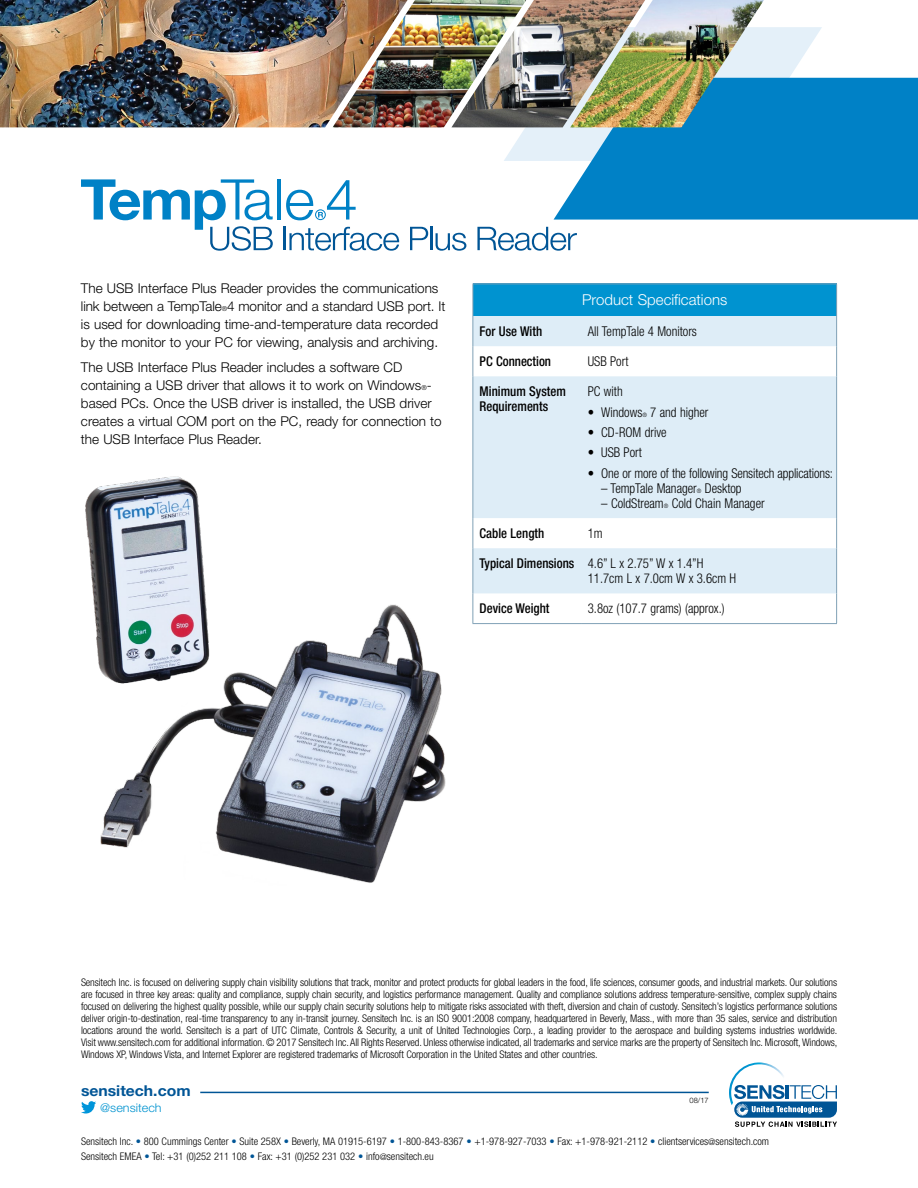
<style>
.page{position:relative;width:918px;height:1188px;background:#fff}
.page>*{position:absolute;margin:0;border:0;box-sizing:border-box;transform-origin:0 0}
.Chart_Main_Title_new{font:300 15px "Helvetica Neue LT Std";color:#fff}
.t1{font:700 15px "Helvetica Neue LT Std";color:#005596;scale:1.05 1}
.Body_Copy_new{font:300 13.5px/18px "Helvetica Neue LT Std";color:#000}
.Chart_Data_new{font:300 condensed 13.5px/15px "Helvetica Neue LT Std";color:#000;scale:.95 1}
.Chart_Side_Column_He{font:500 condensed 13.5px/15px "Helvetica Neue LT Std";color:#000;scale:.95 1}
.t2{font:300 12px "Helvetica Neue LT Std";color:#0093d0;scale:1.05 1}
.Boilerplate_New{font:300 condensed 10.5px/12px "Helvetica Neue LT Std";color:#000;text-align:justify}
.t3{font:300 7.5px "Helvetica Neue LT Std";color:#000}
.t4{font:300 condensed 6px "Helvetica Neue LT Std";color:#000;scale:.95 1}
.s1{font-size:6.75px}
.s2{color:#005596}
.s3{font-size:9px}
</style>
<div class="page">
<svg style="left:504px;top:27px;width:318px;height:134px"></svg>
<svg style="left:554px;top:78px;width:364px;height:142px;background:#1089c9"></svg>
<img style="left:0;top:0;width:333px;height:127px">
<img style="left:333px;top:0;width:118px;height:127px">
<img style="left:451px;top:0;width:119px;height:127px">
<img style="left:570px;top:0;width:203px;height:127px">
<hr style="left:277px;top:179px;width:4px;height:41px;background:#0081c6">
<svg style="left:81px;top:179px;width:192px;height:72px"></svg>
<hr style="left:283px;top:227px;width:3px;height:23px;background:#005596">
<svg style="left:289px;top:227px;width:110px;height:24px"></svg>
<svg style="left:410px;top:227px;width:18px;height:23px"></svg>
<hr style="left:430px;top:227px;width:2px;height:23px;background:#005596">
<svg style="left:436px;top:233px;width:30px;height:18px"></svg>
<svg style="left:477px;top:227px;width:100px;height:24px"></svg>
<svg style="left:286px;top:180px;width:70px;height:40px"></svg>
<svg style="left:734px;top:1085px;width:103px;height:42px"></svg>
<img style="left:729px;top:1062px;width:59px;height:43px">
<hr style="left:200px;top:1092px;width:509px;height:1px;background:#005596">
<svg style="left:81px;top:1101px;width:15px;height:13px"></svg>
<img style="left:100px;top:593px;width:406px;height:290px">
<div style="left:473px;top:284px;width:364px;height:32px;background:#0093d0"></div>
<svg style="left:473px;top:316px;width:363px;height:277px;fill:#deedf7"></svg>
<hr style="left:472px;top:284px;width:1px;height:32px;background:#80a1b6">
<hr style="left:472px;top:284px;width:109px;height:1px;background:#80a1b6">
<hr style="left:581px;top:284px;width:256px;height:1px;background:#80a1b6">
<hr style="left:836px;top:284px;width:1px;height:32px;background:#80a1b6">
<hr style="left:472px;top:316px;width:1px;height:30px;background:#80a1b6">
<hr style="left:472px;top:346px;width:1px;height:30px;background:#80a1b6">
<hr style="left:472px;top:376px;width:1px;height:142px;background:#80a1b6">
<hr style="left:472px;top:518px;width:1px;height:30px;background:#80a1b6">
<hr style="left:472px;top:548px;width:1px;height:45px;background:#80a1b6">
<hr style="left:836px;top:316px;width:1px;height:30px;background:#80a1b6">
<hr style="left:836px;top:346px;width:1px;height:30px;background:#80a1b6">
<hr style="left:836px;top:376px;width:1px;height:142px;background:#80a1b6">
<hr style="left:836px;top:518px;width:1px;height:30px;background:#80a1b6">
<hr style="left:836px;top:548px;width:1px;height:45px;background:#80a1b6">
<hr style="left:472px;top:593px;width:1px;height:30px;background:#80a1b6">
<hr style="left:472px;top:623px;width:109px;height:1px;background:#80a1b6">
<hr style="left:836px;top:593px;width:1px;height:30px;background:#80a1b6">
<hr style="left:581px;top:623px;width:256px;height:1px;background:#80a1b6">
<img style="left:85px;top:476px;width:143px;height:231px">
<p class="Body_Copy_new" style="left:81px;top:279px;width:366px">The USB Interface Plus Reader provides the communications link between a TempTale<span class="s1">®</span>4 monitor and a standard USB port. It is used for downloading time-and-temperature data recorded by the monitor to your PC for viewing, analysis and archiving.</p>
<p class="Body_Copy_new" style="left:81px;top:358px;width:362px">The USB Interface Plus Reader includes a software CD containing a USB driver that allows it to work on Windows<span class="s1">®</span>- based PCs. Once the USB driver is installed, the USB driver creates a virtual COM port on the PC, ready for connection to the USB Interface Plus Reader.</p>
<p class="Chart_Main_Title_new" style="left:582px;top:291px;width:147px">Product Specifications</p>
<p class="Chart_Side_Column_He" style="left:480px;top:323px;width:67px">For Use With</p>
<p class="Chart_Data_new" style="left:588px;top:324px;width:116px">All TempTale 4 Monitors</p>
<p class="Chart_Side_Column_He" style="left:480px;top:354px;width:77px">PC Connection</p>
<p class="Chart_Data_new" style="left:588px;top:354px;width:44px">USB Port</p>
<p class="Chart_Side_Column_He" style="left:480px;top:384px;width:92px">Minimum System<br>Requirements</p>
<p class="Chart_Data_new" style="left:588px;top:384px;width:38px">PC with</p>
<p class="Chart_Data_new" style="left:588px;top:404px;width:59px">• Windows</p>
<p class="t4" style="left:642px;top:411px;width:6px">®</p>
<p class="Chart_Data_new" style="left:650px;top:404px;width:63px">7 and higher</p>
<p class="Chart_Data_new" style="left:588px;top:425px;width:85px">• CD-ROM drive</p>
<p class="Chart_Data_new" style="left:588px;top:445px;width:58px">• USB Port</p>
<p class="Chart_Data_new" style="left:588px;top:465px;width:260px">• One or more of the following Sensitech applications:</p>
<p class="Chart_Data_new" style="left:601px;top:480px;width:102px">– TempTale Manager</p>
<p class="t4" style="left:697px;top:487px;width:6px">®</p>
<p class="Chart_Data_new" style="left:705px;top:480px;width:40px">Desktop</p>
<p class="Chart_Data_new" style="left:601px;top:495px;width:67px">– ColdStream</p>
<p class="t4" style="left:664px;top:502px;width:6px">®</p>
<p class="Chart_Data_new" style="left:672px;top:495px;width:99px">Cold Chain Manager</p>
<p class="Chart_Side_Column_He" style="left:480px;top:526px;width:70px">Cable Length</p>
<p class="Chart_Data_new" style="left:588px;top:526px;width:17px">1m</p>
<p class="Chart_Side_Column_He" style="left:480px;top:556px;width:101px">Typical Dimensions</p>
<p class="Chart_Data_new" style="left:588px;top:556px;width:158px">4.6” L x 2.75” W x 1.4”H<br>11.7cm L x 7.0cm W x 3.6cm H</p>
<p class="Chart_Side_Column_He" style="left:480px;top:601px;width:75px">Device Weight</p>
<p class="Chart_Data_new" style="left:588px;top:601px;width:146px">3.8oz (107.7 grams) (approx.)</p>
<p class="Boilerplate_New" style="left:81px;top:976px;width:758px">Sensitech Inc. is focused on delivering supply chain visibility solutions that track, monitor and protect products for global leaders in the food, life sciences, consumer goods, and industrial markets. Our solutions are focused in three key areas: quality and compliance, supply chain security, and logistics performance management. Quality and compliance solutions address temperature-sensitive, complex supply chains focused on delivering the highest quality possible, while our supply chain security solutions help to mitigate risks associated with theft, diversion and chain of custody. Sensitech’s logistics performance solutions deliver origin-to-destination, real-time transparency to any in-transit journey. Sensitech Inc. is an ISO 9001:2008 company, headquartered in Beverly, Mass., with more than 35 sales, service and distribution locations around the world. Sensitech is a part of UTC Climate, Controls &amp; Security, a unit of United Technologies Corp., a leading provider to the aerospace and building systems industries worldwide.<br>Visit www.sensitech.com for additional information. © 2017 Sensitech Inc. All Rights Reserved. Unless otherwise indicated, all trademarks and service marks are the property of Sensitech Inc. Microsoft, Windows, Windows XP, Windows Vista, and Internet Explorer are registered trademarks of Microsoft Corporation in the United States and other countries.</p>
<h1 class="t1" style="left:81px;top:1081px;width:106px">sensitech.com</h1>
<p class="t2" style="left:100px;top:1101px;width:60px">@sensitech</p>
<p class="t3" style="left:690px;top:1096px;width:21px">08/17</p>
<p class="Boilerplate_New" style="left:81px;top:1134px;width:690px;line-height:15px">Sensitech Inc. <span class="s2">•</span> 800 Cummings Center <span class="s2">•</span> Suite 258X <span class="s2">•</span> Beverly, MA 01915-6197 <span class="s2">•</span> 1-800-843-8367 <span class="s2">•</span> +1-978-927-7033 <span class="s2">•</span> Fax: +1-978-921-2112 <span class="s2">•</span> clientservices<span class="s3">@</span>sensitech.com<br>Sensitech EMEA <span class="s2">•</span> Tel: +31 (0)252 211 108 <span class="s2">•</span> Fax: +31 (0)252 231 032 <span class="s2">•</span> info<span class="s3">@</span>sensitech.eu</p>
</div>
